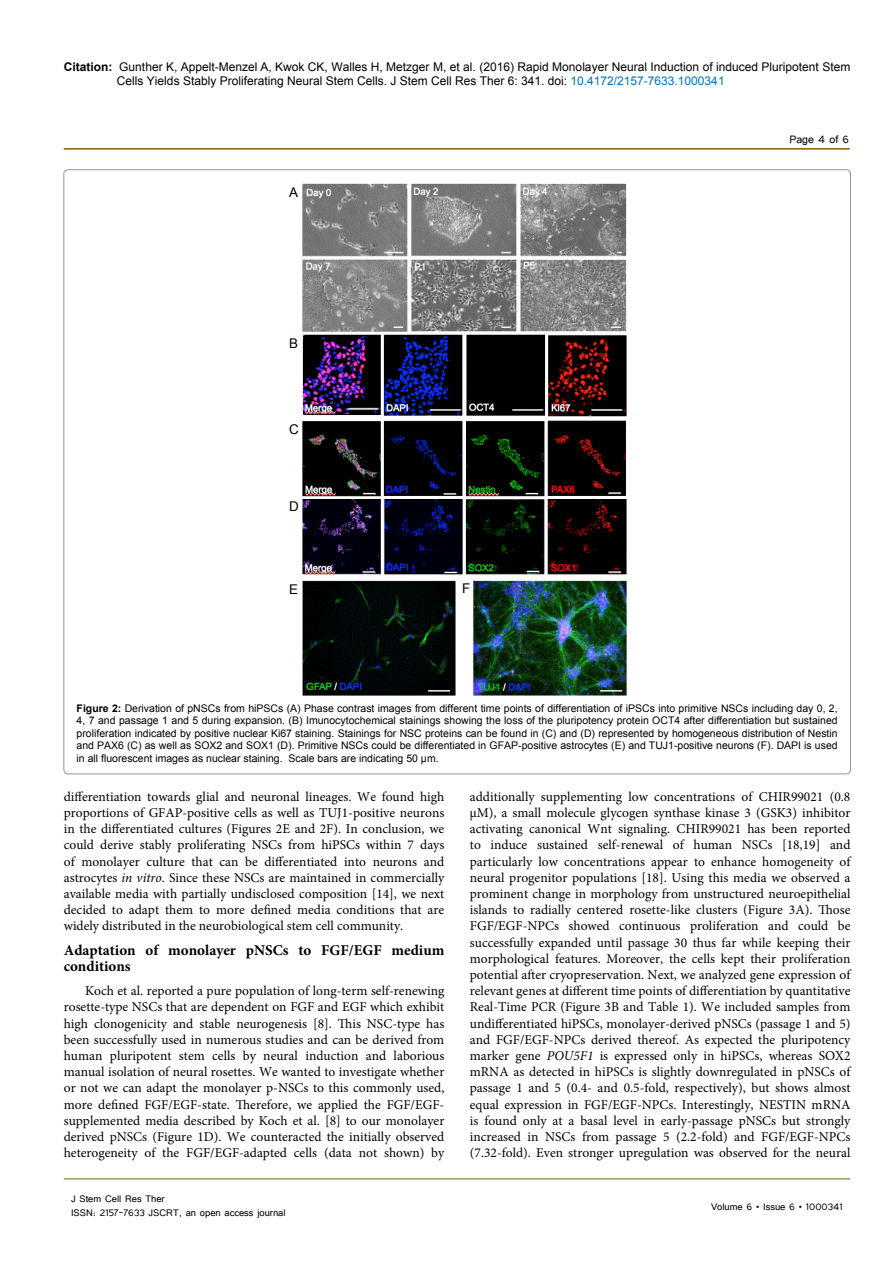
<style>
.page{position:relative;width:893px;height:1263px;background:#fff}
.page>*{position:absolute;margin:0;border:0;box-sizing:border-box;transform-origin:0 0}
.t1{font:700 15px/16px "Minion Pro";color:#000}
.t2{font:13.5px/16.2px "Minion Pro";color:#000;text-align:justify}
.t3{font:13.5px "Tunga";color:#000}
.t4{font:13.35px "Arial";color:#000}
.t5{font:12.9px/15.5px "Arial";color:#000;text-align:justify}
.t6{font:12px/14.4px "Arial";color:#000}
.t7{font:12px/14.4px "Tunga";color:#000}
.t8{font:10.5px/12.6px "Arial";color:#000;text-align:justify}
.s1{font-weight:700}
.s2{color:#0072bc}
.s3{font-style:italic}
</style>
<div class="page">
<hr style="left:64px;top:148px;width:786px;height:2px;background:#7f5d00">
<hr style="left:64px;top:1179px;width:786px;height:1px;background:#7f5d00">
<img style="left:302px;top:183px;width:325px;height:512px">
<div style="left:462px;top:582px;width:10px;height:13px;background:#fff"></div>
<p class="t6" style="left:117px;top:60px;width:735px;text-indent:-53px"><span class="s1">Citation:</span> Gunther K, Appelt-Menzel A, Kwok CK, Walles H, Metzger M, et al. (2016) Rapid Monolayer Neural Induction of induced Pluripotent Stem<br>Cells Yields Stably Proliferating Neural Stem Cells. J Stem Cell Res Ther 6: 341. doi: <span class="s2">10.4172/2157-7633.1000341</span></p>
<p class="t4" style="left:289px;top:184px;width:10px">A</p>
<p class="t4" style="left:289px;top:334px;width:10px">B</p>
<p class="t4" style="left:289px;top:421px;width:11px">C</p>
<p class="t4" style="left:289px;top:498px;width:11px">D</p>
<p class="t4" style="left:289px;top:581px;width:10px">E</p>
<p class="t4" style="left:462px;top:580px;width:10px">F</p>
<p class="t3" style="left:789px;top:131px;width:61px">Page 4 of 6</p>
<p class="t8" style="left:77px;top:702px;width:763px"><span class="s1">Figure 2:</span> Derivation of pNSCs from hiPSCs (A) Phase contrast images from different time points of differentiation of iPSCs into primitive NSCs including day 0, 2, 4, 7 and passage 1 and 5 during expansion. (B) Imunocytochemical stainings showing the loss of the pluripotency protein OCT4 after differentiation but sustained proliferation indicated by positive nuclear Ki67 staining. Stainings for NSC proteins can be found in (C) and (D) represented by homogeneous distribution of Nestin and PAX6 (C) as well as SOX2 and SOX1 (D). Primitive NSCs could be differentiated in GFAP-positive astrocytes (E) and TUJ1-positive neurons (F). DAPI is used in all fluorescent images as nuclear staining. Scale bars are indicating 50 µm.</p>
<p class="t5" style="left:294px;top:701px;width:329px"><span class="s1">Figure 2:</span> Derivation of pNSCs from hiPSCs (A) Phase contrast images from different time points of differentiation of iPSCs into primitive NSCs including day 0, 2, 4, 7 and</p>
<p class="t2" style="left:64px;top:788px;width:382px">differentiation towards glial and neuronal lineages. We found high proportions of GFAP-positive cells as well as TUJ1-positive neurons in the differentiated cultures (Figures 2E and 2F). In conclusion, we could derive stably proliferating NSCs from hiPSCs within 7 days of monolayer culture that can be differentiated into neurons and astrocytes <span class="s3">in vitro</span>. Since these NSCs are maintained in commercially available media with partially undisclosed composition [14], we next decided to adapt them to more defined media conditions that are widely distributed in the neurobiological stem cell community.</p>
<p class="t1" style="left:64px;top:941px;width:382px">Adaptation of monolayer pNSCs to FGF/EGF medium conditions</p>
<p class="t2" style="left:64px;top:983px;width:382px;text-indent:21px">Koch et al. reported a pure population of long-term self-renewing rosette-type NSCs that are dependent on FGF and EGF which exhibit high clonogenicity and stable neurogenesis [8]. This NSC-type has been successfully used in numerous studies and can be derived from human pluripotent stem cells by neural induction and laborious manual isolation of neural rosettes. We wanted to investigate whether or not we can adapt the monolayer p-NSCs to this commonly used, more defined FGF/EGF-state. Therefore, we applied the FGF/EGF&shy;supplemented media described by Koch et al. [8] to our monolayer derived pNSCs (Figure 1D). We counteracted the initially observed heterogeneity of the FGF/EGF-adapted cells (data not shown) by</p>
<p class="t2" style="left:470px;top:788px;width:382px">additionally supplementing low concentrations of CHIR99021 (0.8 µM), a small molecule glycogen synthase kinase 3 (GSK3) inhibitor activating canonical Wnt signaling. CHIR99021 has been reported to induce sustained self-renewal of human NSCs [18,19] and particularly low concentrations appear to enhance homogeneity of neural progenitor populations [18]. Using this media we observed a prominent change in morphology from unstructured neuroepithelial islands to radially centered rosette-like clusters (Figure 3A). Those FGF/EGF-NPCs showed continuous proliferation and could be successfully expanded until passage 30 thus far while keeping their morphological features. Moreover, the cells kept their proliferation potential after cryopreservation. Next, we analyzed gene expression of relevant genes at different time points of differentiation by quantitative Real-Time PCR (Figure 3B and Table 1). We included samples from undifferentiated hiPSCs, monolayer-derived pNSCs (passage 1 and 5) and FGF/EGF-NPCs derived thereof. As expected the pluripotency marker gene <span class="s3">POU5F1</span> is expressed only in hiPSCs, whereas SOX2 mRNA as detected in hiPSCs is slightly downregulated in pNSCs of passage 1 and 5 (0.4- and 0.5-fold, respectively), but shows almost equal expression in FGF/EGF-NPCs. Interestingly, NESTIN mRNA is found only at a basal level in early-passage pNSCs but strongly increased in NSCs from passage 5 (2.2-fold) and FGF/EGF-NPCs (7.32-fold). Even stronger upregulation was observed for the neural</p>
<p class="t5" style="left:294px;top:794px;width:329px">indicated by positive nuclear Ki67 staining. Stainings for NSC proteins can be found in (C) and (D) represented by homogeneous distribution of Nestin and PAX6 (C) as well as SOX2 and SOX1 (D). Primitive NSCs could be differen&shy;tiated in GFAP-positive astrocytes (E) and TUJ1-positive neurons (F). DAPI is used in all fluorescent images as nuclear staining. Scale bars are indicating 50 µm.</p>
<p class="t7" style="left:71px;top:1190px;width:216px">J Stem Cell Res Ther<br>ISSN: 2157-7633 JSCRT, an open access journal</p>
<p class="t7" style="left:711px;top:1199px;width:133px">Volume 6 • Issue 6 • 1000341</p>
</div>
